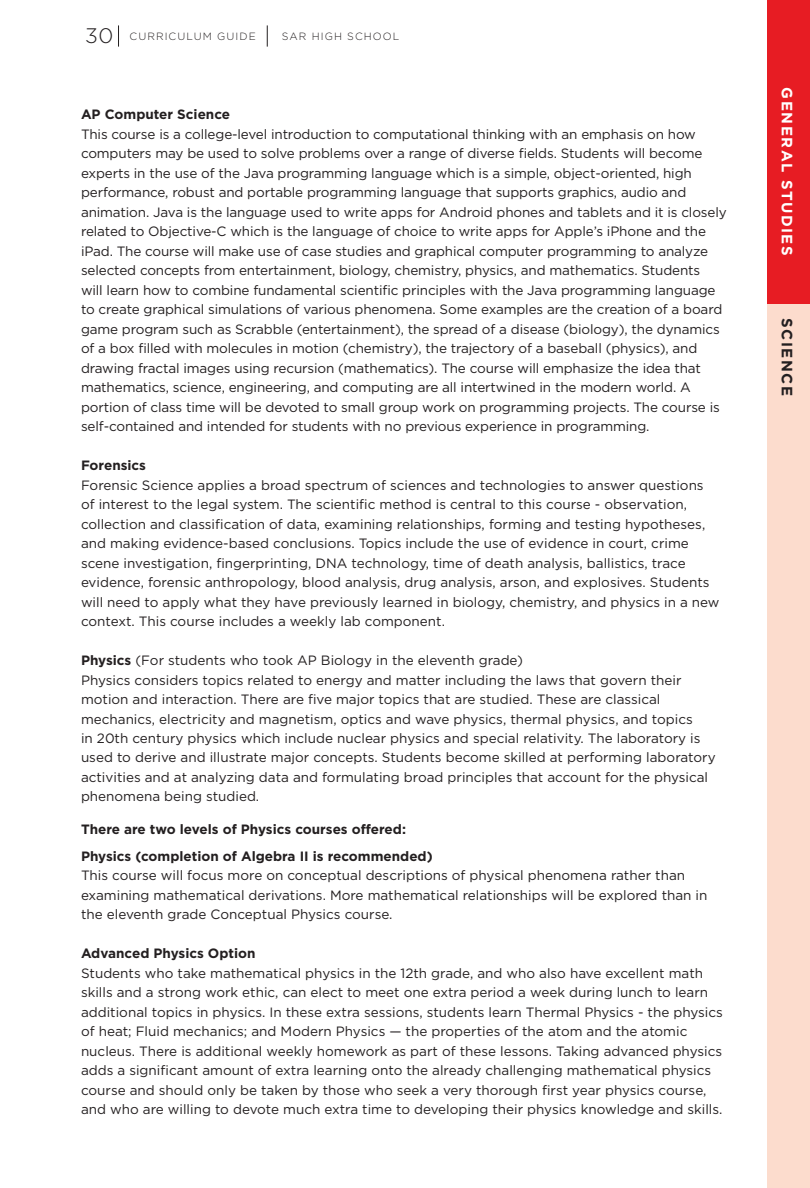
<style>
.page{position:relative;width:810px;height:1188px;background:#fff}
.page>*{position:absolute;margin:0;border:0;box-sizing:border-box;transform-origin:0 0}
.t1{font:700 15px "Gotham";letter-spacing:.1em;color:#fff}
.t2{font:700 15px "Gotham";letter-spacing:.1em;color:#231f20}
.t3{font:13.5px/19.5px "Gotham";color:#231f20}
.t4{font:700 13.5px/26.2px "Gotham";color:#231f20}
.t5{font:300 10.5px "Gotham";letter-spacing:.1em;color:#231f20}
.s1{font-size:21px}
.s2{font-weight:700}
</style>
<div class="page">
<svg style="left:118px;top:25px;width:1px;height:22px"></svg>
<svg style="left:267px;top:25px;width:1px;height:22px"></svg>
<div style="left:768px;top:303px;width:42px;height:885px;background:#fcdccd"></div>
<div style="left:768px;top:0;width:42px;height:303px;background:#e71c23"></div>
<p class="t5" style="left:85px;top:30px;width:172px"><span class="s1">30</span> CURRICULUM GUIDE</p>
<p class="t5" style="left:282px;top:30px;width:119px">SAR HIGH SCHOOL</p>
<p class="t4" style="left:81px;top:101px;width:151px">AP Computer Science</p>
<p class="t3" style="left:81px;top:124px;width:647px">This course is a college-level introduction to computational thinking with an emphasis on how computers may be used to solve problems over a range of diverse fields. Students will become experts in the use of the Java programming language which is a simple, object-oriented, high performance, robust and portable programming language that supports graphics, audio and animation. Java is the language used to write apps for Android phones and tablets and it is closely related to Objective-C which is the language of choice to write apps for Apple’s iPhone and the iPad. The course will make use of case studies and graphical computer programming to analyze selected concepts from entertainment, biology, chemistry, physics, and mathematics. Students<br>will learn how to combine fundamental scientific principles with the Java programming language to create graphical simulations of various phenomena. Some examples are the creation of a board game program such as Scrabble (entertainment), the spread of a disease (biology), the dynamics of a box filled with molecules in motion (chemistry), the trajectory of a baseball (physics), and drawing fractal images using recursion (mathematics). The course will emphasize the idea that mathematics, science, engineering, and computing are all intertwined in the modern world. A portion of class time will be devoted to small group work on programming projects. The course is self-contained and intended for students with no previous experience in programming.</p>
<p class="t4" style="left:81px;top:452px;width:67px">Forensics</p>
<p class="t3" style="left:81px;top:475px;width:640px">Forensic Science applies a broad spectrum of sciences and technologies to answer questions of interest to the legal system. The scientific method is central to this course - observation, collection and classification of data, examining relationships, forming and testing hypotheses, and making evidence-based conclusions. Topics include the use of evidence in court, crime scene investigation, fingerprinting, DNA technology, time of death analysis, ballistics, trace evidence, forensic anthropology, blood analysis, drug analysis, arson, and explosives. Students will need to apply what they have previously learned in biology, chemistry, and physics in a new context. This course includes a weekly lab component.</p>
<p class="t3" style="left:81px;top:650px;width:636px"><span class="s2">Physics</span> (For students who took AP Biology in the eleventh grade)<br>Physics considers topics related to energy and matter including the laws that govern their motion and interaction. There are five major topics that are studied. These are classical mechanics, electricity and magnetism, optics and wave physics, thermal physics, and topics<br>in 20th century physics which include nuclear physics and special relativity. The laboratory is used to derive and illustrate major concepts. Students become skilled at performing laboratory activities and at analyzing data and formulating broad principles that account for the physical phenomena being studied.</p>
<p class="t4" style="left:81px;top:816px;width:353px">There are two levels of Physics courses offered:<br>Physics (completion of Algebra II is recommended)</p>
<p class="t3" style="left:81px;top:865px;width:628px">This course will focus more on conceptual descriptions of physical phenomena rather than examining mathematical derivations. More mathematical relationships will be explored than in the eleventh grade Conceptual Physics course.</p>
<p class="t4" style="left:81px;top:940px;width:176px">Advanced Physics Option</p>
<p class="t3" style="left:81px;top:963px;width:643px">Students who take mathematical physics in the 12th grade, and who also have excellent math skills and a strong work ethic, can elect to meet one extra period a week during lunch to learn additional topics in physics. In these extra sessions, students learn Thermal Physics - the physics of heat; Fluid mechanics; and Modern Physics — the properties of the atom and the atomic nucleus. There is additional weekly homework as part of these lessons. Taking advanced physics adds a significant amount of extra learning onto the already challenging mathematical physics course and should only be taken by those who seek a very thorough first year physics course, and who are willing to devote much extra time to developing their physics knowledge and skills.</p>
<p class="t1" style="left:796px;top:87px;width:170px;rotate:90deg">GENERAL STUDIES</p>
<p class="t2" style="left:796px;top:318px;width:79px;rotate:90deg">SCIENCE</p>
</div>
